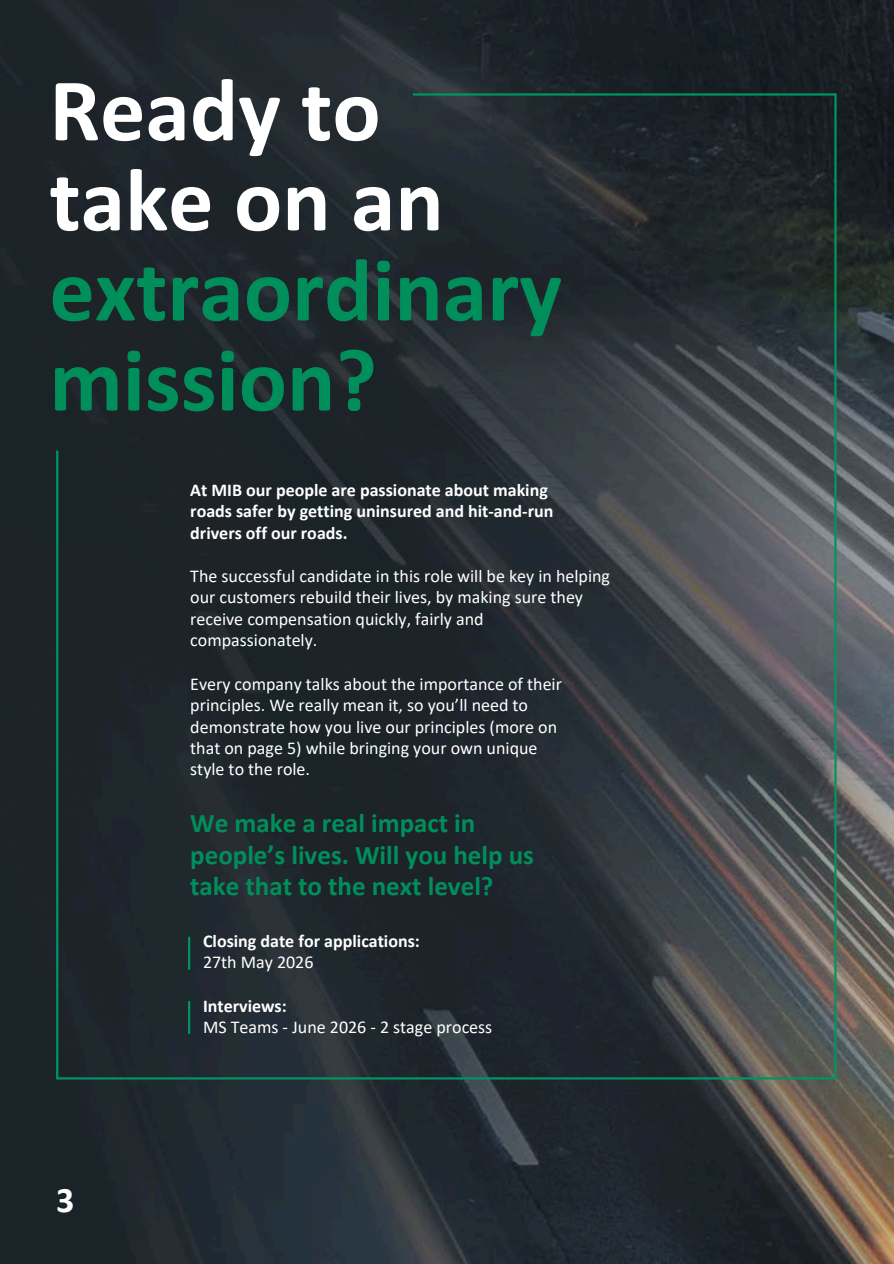
<style>
.page{position:relative;width:894px;height:1264px;background:#fff}
.page>*{position:absolute;margin:0;border:0;box-sizing:border-box;transform-origin:0 0}
.t1{font:700 90px/90px "Calibri";color:#008e5a}
.t2{font:700 90px/90px "Calibri";color:#fff}
.t3{font:700 36px "Calibri";color:#fff}
.t4{font:700 27px/31.5px "Calibri";color:#008e5a}
.t5{font:18px/21.5px "Calibri";color:#fff}
.t6{font:700 18px/21.5px "Calibri";color:#fff}
</style>
<div class="page">
<img style="left:0;top:0;width:893px;height:1263px">
<hr style="left:834px;top:94px;width:2px;height:984px;background:#009560">
<hr style="left:56px;top:451px;width:2px;height:627px;background:#009560">
<hr style="left:57px;top:1077px;width:778px;height:2px;background:#009560">
<hr style="left:413px;top:93px;width:422px;height:3px;background:#009560">
<hr style="left:188px;top:1001px;width:2px;height:31px;background:#009560">
<hr style="left:188px;top:937px;width:2px;height:31px;background:#009560">
<h1 class="t2" style="left:49px;top:73px;width:395px">Ready to take on an</h1>
<h1 class="t1" style="left:49px;top:253px;width:513px">extraordinary mission?</h1>
<p class="t6" style="left:190px;top:480px;width:364px">At MIB our people are passionate about making roads safer by getting uninsured and hit-and-run drivers off our roads.</p>
<p class="t5" style="left:190px;top:566px;width:421px">The successful candidate in this role will be key in helping our customers rebuild their lives, by making sure they receive compensation quickly, fairly and compassionately.</p>
<p class="t5" style="left:190px;top:674px;width:373px">Every company talks about the importance of their principles. We really mean it, so you’ll need to demonstrate how you live our principles (more on that on page 5) while bringing your own unique style to the role.</p>
<h3 class="t4" style="left:190px;top:809px;width:345px">We make a real impact in people’s lives. Will you help us take that to the next level?</h3>
<p class="t6" style="left:203px;top:931px;width:218px">Closing date for applications:</p>
<p class="t5" style="left:203px;top:952px;width:112px">27th May 2026</p>
<h2 class="t3" style="left:56px;top:1184px;width:20px">3</h2>
<p class="t6" style="left:203px;top:996px;width:85px">Interviews:</p>
<p class="t5" style="left:203px;top:1017px;width:291px">MS Teams - June 2026 - 2 stage process</p>
</div>
